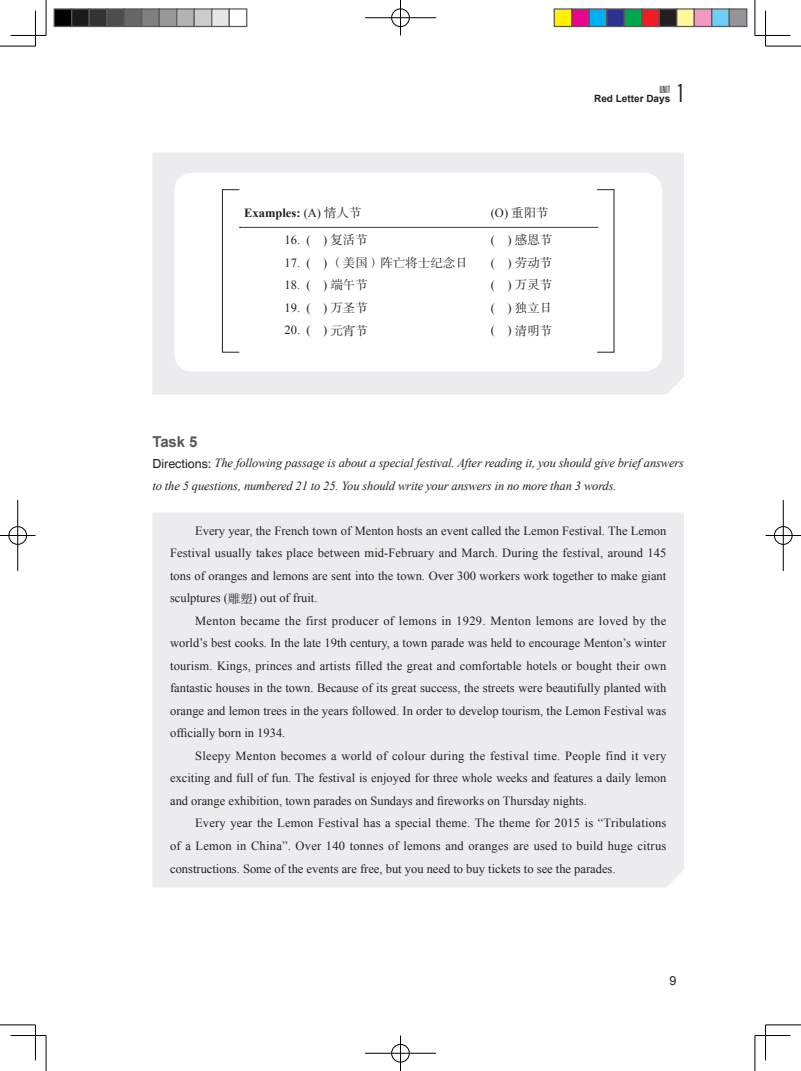
<style>
.page{position:relative;width:801px;height:1071px;background:#fff}
.page>*{position:absolute;margin:0;border:0;box-sizing:border-box;transform-origin:0 0}
.t1{font:300 ultra-condensed 25px "Univers";color:#231f20}
.t2{font:700 15px "Arial";color:#57585a}
.t3{font:12.5px/22.5px "Times New Roman";color:#231f20;text-align:justify}
.t4{font:italic 12.5px/22.5px "Times New Roman";letter-spacing:-.01em;color:#231f20}
.t5{font:12.5px "FZSSK GBK1 0";color:#231f20}
.t6{font:700 12.5px "Times New Roman";color:#231f20}
.t7{font:12.5px "Arial";color:#231f20}
.t8{font:700 10px "Arial";color:#231f20}
.t9{font:300 ultra-condensed 10px "Univers";color:#231f20}
.s1{font-weight:400}
.s2{font-family:"FZSSK GBK1 0";font-weight:400}
.s3{font-family:"FZSSK GBK1 0"}
.s4{font-family:"Times New Roman"}
.s5{font-family:"Helvetica";font-style:normal}
</style>
<div class="page">
<div style="left:152px;top:512px;width:532px;height:375px;background:#ececee"></div>
<div style="left:152px;top:153px;width:532px;height:241px;background:#ececee"></div>
<div style="left:174px;top:173px;width:488px;height:198px;background:#fff;border-radius:18px"></div>
<svg style="left:240px;top:227px;width:357px;height:1px"></svg>
<div style="left:222px;top:189px;width:18px;height:163px;border:1px solid #231f20"></div>
<hr style="left:0;top:46px;width:35px;height:1px;background:#000">
<hr style="left:765px;top:46px;width:36px;height:1px;background:#000">
<hr style="left:0;top:1024px;width:35px;height:1px;background:#000">
<hr style="left:765px;top:1024px;width:36px;height:1px;background:#000">
<hr style="left:46px;top:0;width:1px;height:35px;background:#000">
<hr style="left:46px;top:1035px;width:1px;height:35px;background:#000">
<hr style="left:755px;top:0;width:1px;height:35px;background:#000">
<hr style="left:755px;top:1035px;width:1px;height:35px;background:#000">
<hr style="left:11px;top:35px;width:35px;height:1px;background:#000">
<hr style="left:755px;top:35px;width:35px;height:1px;background:#000">
<hr style="left:11px;top:1034px;width:35px;height:1px;background:#000">
<hr style="left:755px;top:1034px;width:35px;height:1px;background:#000">
<hr style="left:35px;top:11px;width:1px;height:35px;background:#000">
<hr style="left:35px;top:1024px;width:1px;height:35px;background:#000">
<hr style="left:765px;top:11px;width:1px;height:35px;background:#000">
<hr style="left:765px;top:1024px;width:1px;height:35px;background:#000">
<div style="left:391px;top:8px;width:19px;height:19px;border:2px solid #fff;border-radius:50%"></div>
<hr style="left:365px;top:17px;width:71px;height:1px;background:#fff">
<div style="left:391px;top:9px;width:18px;height:18px;border:1px solid #000;border-radius:50%"></div>
<hr style="left:365px;top:18px;width:71px;height:1px;background:#000">
<hr style="left:400px;top:0;width:1px;height:35px;background:#000">
<div style="left:391px;top:1043px;width:19px;height:19px;border:2px solid #fff;border-radius:50%"></div>
<div style="left:391px;top:1043px;width:18px;height:18px;border:1px solid #000;border-radius:50%"></div>
<hr style="left:365px;top:1052px;width:71px;height:1px;background:#000">
<hr style="left:400px;top:1035px;width:1px;height:35px;background:#000">
<div style="left:8px;top:525px;width:19px;height:20px;border:2px solid #fff;border-radius:50%"></div>
<hr style="left:0;top:534px;width:35px;height:2px;background:#fff">
<hr style="left:17px;top:500px;width:1px;height:70px;background:#fff">
<div style="left:9px;top:526px;width:18px;height:18px;border:1px solid #000;border-radius:50%"></div>
<hr style="left:0;top:535px;width:35px;height:1px;background:#000">
<hr style="left:18px;top:500px;width:1px;height:70px;background:#000">
<div style="left:773px;top:525px;width:20px;height:20px;border:2px solid #fff;border-radius:50%"></div>
<hr style="left:765px;top:534px;width:36px;height:2px;background:#fff">
<hr style="left:782px;top:500px;width:2px;height:70px;background:#fff">
<div style="left:774px;top:526px;width:18px;height:18px;border:1px solid #000;border-radius:50%"></div>
<hr style="left:765px;top:535px;width:36px;height:1px;background:#000">
<hr style="left:783px;top:500px;width:1px;height:70px;background:#000">
<div style="left:54px;top:9px;width:18px;height:17px;background:#000"></div>
<div style="left:54px;top:8px;width:18px;height:19px;border:1px solid #595959"></div>
<div style="left:72px;top:9px;width:17px;height:17px;background:#1a1a1a"></div>
<div style="left:71px;top:8px;width:19px;height:19px;border:1px solid #595959"></div>
<div style="left:89px;top:9px;width:18px;height:17px;background:#333"></div>
<div style="left:89px;top:8px;width:18px;height:19px;border:1px solid #595959"></div>
<div style="left:107px;top:9px;width:17px;height:17px;background:#4d4d4d"></div>
<div style="left:106px;top:8px;width:19px;height:19px;border:1px solid #595959"></div>
<div style="left:124px;top:9px;width:18px;height:17px;background:#666"></div>
<div style="left:124px;top:8px;width:18px;height:19px;border:1px solid #595959"></div>
<div style="left:142px;top:9px;width:17px;height:17px;background:#808080"></div>
<div style="left:141px;top:8px;width:19px;height:19px;border:1px solid #595959"></div>
<div style="left:159px;top:9px;width:18px;height:17px;background:#999"></div>
<div style="left:159px;top:8px;width:18px;height:19px;border:1px solid #595959"></div>
<div style="left:177px;top:9px;width:17px;height:17px;background:#b3b3b3"></div>
<div style="left:176px;top:8px;width:19px;height:19px;border:1px solid #595959"></div>
<div style="left:194px;top:9px;width:18px;height:17px;background:#ccc"></div>
<div style="left:194px;top:8px;width:18px;height:19px;border:1px solid #595959"></div>
<div style="left:212px;top:9px;width:17px;height:17px;background:#e6e6e6"></div>
<div style="left:211px;top:8px;width:19px;height:19px;border:1px solid #595959"></div>
<div style="left:229px;top:8px;width:18px;height:19px;border:1px solid #595959"></div>
<div style="left:554px;top:9px;width:18px;height:17px;background:#fff101"></div>
<div style="left:553px;top:8px;width:19px;height:19px;border:1px solid #595959"></div>
<div style="left:572px;top:9px;width:17px;height:17px;background:#ed028c"></div>
<div style="left:571px;top:8px;width:19px;height:19px;border:1px solid #595959"></div>
<div style="left:589px;top:9px;width:18px;height:17px;background:#00aeef"></div>
<div style="left:588px;top:8px;width:19px;height:19px;border:1px solid #595959"></div>
<div style="left:607px;top:9px;width:17px;height:17px;background:#2e3092"></div>
<div style="left:606px;top:8px;width:19px;height:19px;border:1px solid #595959"></div>
<div style="left:624px;top:9px;width:18px;height:17px;background:#00a54f"></div>
<div style="left:623px;top:8px;width:19px;height:19px;border:1px solid #595959"></div>
<div style="left:642px;top:9px;width:17px;height:17px;background:#ee1d23"></div>
<div style="left:641px;top:8px;width:19px;height:19px;border:1px solid #595959"></div>
<div style="left:659px;top:9px;width:18px;height:17px;background:#231f20"></div>
<div style="left:658px;top:8px;width:19px;height:19px;border:1px solid #595959"></div>
<div style="left:677px;top:9px;width:17px;height:17px;background:#fff79a"></div>
<div style="left:676px;top:8px;width:19px;height:19px;border:1px solid #595959"></div>
<div style="left:694px;top:9px;width:18px;height:17px;background:#f499c2"></div>
<div style="left:693px;top:8px;width:19px;height:19px;border:1px solid #595959"></div>
<div style="left:712px;top:9px;width:17px;height:17px;background:#6bcff6"></div>
<div style="left:711px;top:8px;width:19px;height:19px;border:1px solid #595959"></div>
<div style="left:729px;top:9px;width:18px;height:17px;background:#939598"></div>
<div style="left:728px;top:8px;width:19px;height:19px;border:1px solid #595959"></div>
<p class="t6" style="left:244px;top:204px;width:119px">Examples: <span class="s1">(A)</span> <span class="s2">情人节</span></p>
<p class="t3" style="left:491px;top:201px;width:59px">(O) <span class="s3">重阳节</span></p>
<p class="t3" style="left:285px;top:228px;width:85px">16. ( ) <span class="s3">复活节</span></p>
<p class="t5" style="left:491px;top:233px;width:63px"><span class="s4">( )</span> 感恩节</p>
<p class="t5" style="left:285px;top:256px;width:185px"><span class="s4">17. ( )</span> （美国）阵亡将士纪念日</p>
<p class="t5" style="left:491px;top:256px;width:63px"><span class="s4">( )</span> 劳动节</p>
<p class="t3" style="left:285px;top:273px;width:85px">18. ( ) <span class="s3">端午节</span></p>
<p class="t5" style="left:491px;top:278px;width:63px"><span class="s4">( )</span> 万灵节</p>
<p class="t3" style="left:285px;top:296px;width:85px">19. ( ) <span class="s3">万圣节</span></p>
<p class="t5" style="left:491px;top:301px;width:63px"><span class="s4">( )</span> 独立日</p>
<p class="t3" style="left:285px;top:318px;width:85px">20. ( ) <span class="s3">元宵节</span></p>
<p class="t5" style="left:491px;top:323px;width:63px"><span class="s4">( )</span> 清明节</p>
<p class="t9" style="left:659px;top:84px;width:12px">UNIT</p>
<h1 class="t1" style="left:677px;top:80px;width:8px">1</h1>
<p class="t8" style="left:594px;top:92px;width:78px">Red Letter Days</p>
<p class="t2" style="left:152px;top:431px;width:47px">Task 5</p>
<p class="t4" style="left:152px;top:451px;width:533px"><span class="s5">Directions:</span> The following passage is about a special festival. After reading it, you should give brief answers to the 5 questions, numbered 21 to 25. You should write your answers in no more than 3 words.</p>
<p class="t3" style="left:170px;top:519px;width:498px;text-indent:25px">Every year, the French town of Menton hosts an event called the Lemon Festival. The Lemon Festival usually takes place between mid-February and March. During the festival, around 145 tons of oranges and lemons are sent into the town. Over 300 workers work together to make giant sculptures (<span class="s3">雕塑</span>) out of fruit.</p>
<p class="t3" style="left:170px;top:609px;width:498px;text-indent:25px">Menton became the first producer of lemons in 1929. Menton lemons are loved by the world’s best cooks. In the late 19th century, a town parade was held to encourage Menton’s winter tourism. Kings, princes and artists filled the great and comfortable hotels or bought their own fantastic houses in the town. Because of its great success, the streets were beautifully planted with orange and lemon trees in the years followed. In order to develop tourism, the Lemon Festival was officially born in 1934.</p>
<p class="t3" style="left:170px;top:744px;width:498px;text-indent:25px">Sleepy Menton becomes a world of colour during the festival time. People find it very exciting and full of fun. The festival is enjoyed for three whole weeks and features a daily lemon and orange exhibition, town parades on Sundays and fireworks on Thursday nights.</p>
<p class="t3" style="left:170px;top:811px;width:498px;text-indent:25px">Every year the Lemon Festival has a special theme. The theme for 2015 is “Tribulations of a Lemon in China”. Over 140 tonnes of lemons and oranges are used to build huge citrus constructions. Some of the events are free, but you need to buy tickets to see the parades.</p>
<p class="t7" style="left:669px;top:972px;width:8px">9</p>
</div>
